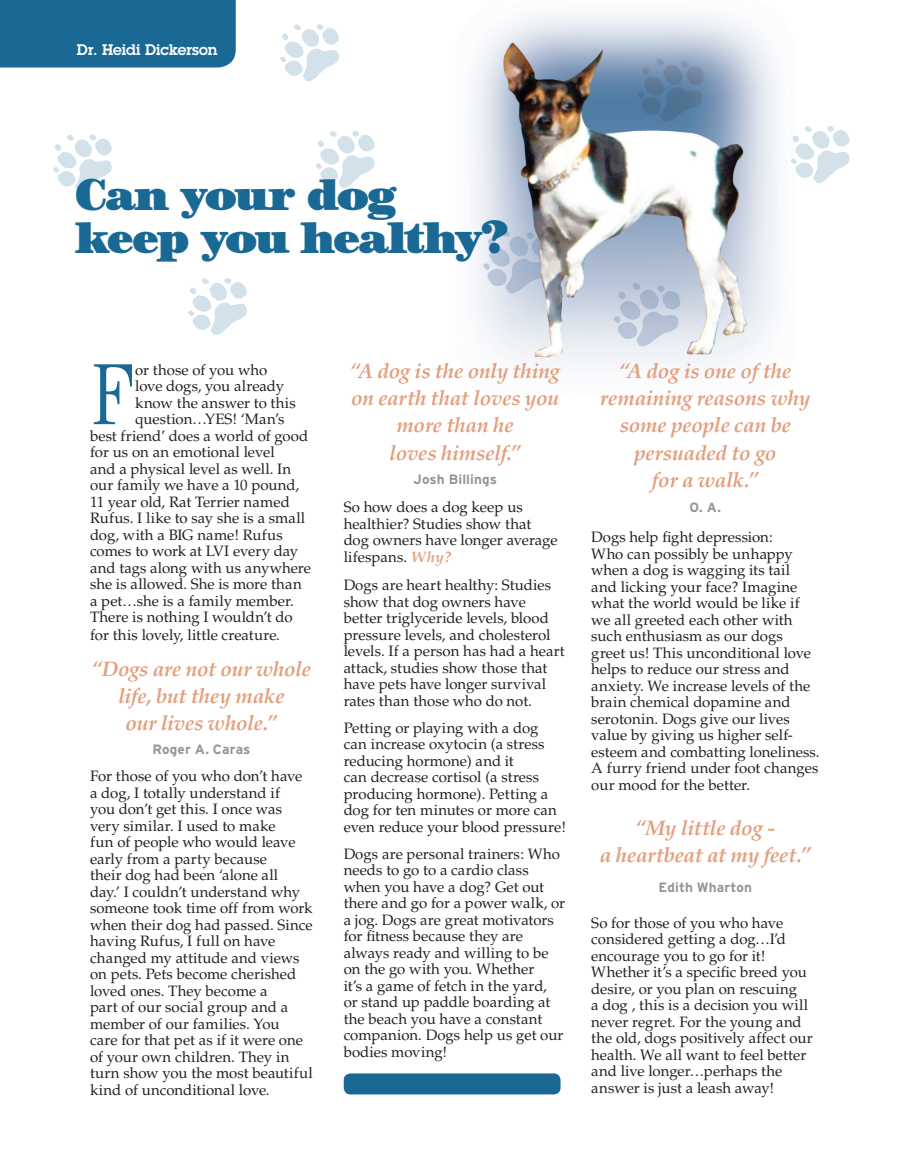
<style>
.page{position:relative;width:905px;height:1175px;background:#fff}
.page>*{position:absolute;margin:0;border:0;box-sizing:border-box;transform-origin:0 0}
.LVI_Text{font:300 condensed 87px "Century";color:#1a6994}
.LVI_Text-2{font:900 44.85px "Century";letter-spacing:-.055em;color:#1a6994}
.LVI_Text-3{font:italic 700 21px/27px "Palatino";letter-spacing:-.015em;color:#e39e7d;text-align:center}
.LVI_Text-4{font:15px/16.5px "Palatino";color:#231f20}
.LVI_Text-5{font:600 15px "Lubalin Graph";letter-spacing:-.005em;color:#fff}
.LVI_Text-6{font:700 13.5px "Interstate";letter-spacing:.005em;color:#939598}
.s1{font-weight:700;font-style:italic;color:#e39e7d}
</style>
<div class="page">
<img style="left:472px;top:13px;width:378px;height:357px">
<div style="left:0;top:0;width:236px;height:68px;background:#1a6994"></div>
<div style="left:344px;top:1073px;width:216px;height:21px;background:#1a6994;border-radius:7px"></div>
<svg style="left:316px;top:131px;width:59px;height:57px"></svg>
<svg style="left:53px;top:135px;width:59px;height:57px"></svg>
<svg style="left:188px;top:278px;width:59px;height:57px"></svg>
<svg style="left:790px;top:126px;width:59px;height:57px"></svg>
<svg style="left:280px;top:24px;width:59px;height:57px"></svg>
<p class="LVI_Text-5" style="left:77px;top:39px;width:142px">Dr. Heidi Dickerson</p>
<p class="LVI_Text-2" style="left:75px;top:167px;width:323px">Can your dog</p>
<p class="LVI_Text-2" style="left:75px;top:211px;width:434px">keep you healthy?</p>
<p class="LVI_Text" style="left:90px;top:344px;width:47px">F</p>
<p class="LVI_Text-4" style="left:135px;top:361px;width:133px">or those of you who</p>
<p class="LVI_Text-4" style="left:135px;top:378px;width:150px">love dogs, you already</p>
<p class="LVI_Text-4" style="left:135px;top:394px;width:162px">know the answer to this</p>
<p class="LVI_Text-4" style="left:135px;top:411px;width:151px">question…YES! ‘Man’s</p>
<p class="LVI_Text-4" style="left:90px;top:427px;width:220px">best friend’ does a world of good</p>
<p class="LVI_Text-4" style="left:90px;top:444px;width:186px">for us on an emotional level</p>
<p class="LVI_Text-4" style="left:90px;top:460px;width:203px">and a physical level as well. In</p>
<p class="LVI_Text-4" style="left:90px;top:477px;width:211px">our family we have a 10 pound,</p>
<p class="LVI_Text-4" style="left:90px;top:493px;width:201px">11 year old, Rat Terrier named</p>
<p class="LVI_Text-4" style="left:90px;top:510px;width:217px">Rufus. I like to say she is a small</p>
<p class="LVI_Text-4" style="left:90px;top:526px;width:194px">dog, with a BIG name! Rufus</p>
<p class="LVI_Text-4" style="left:90px;top:543px;width:210px">comes to work at LVI every day</p>
<p class="LVI_Text-4" style="left:90px;top:559px;width:222px">and tags along with us anywhere</p>
<p class="LVI_Text-4" style="left:90px;top:576px;width:213px">she is allowed. She is more than</p>
<p class="LVI_Text-4" style="left:90px;top:592px;width:205px">a pet…she is a family member.</p>
<p class="LVI_Text-4" style="left:90px;top:609px;width:204px">There is nothing I wouldn’t do</p>
<p class="LVI_Text-4" style="left:90px;top:627px;width:191px">for this lovely, little creature.</p>
<p class="LVI_Text-3" style="left:92px;top:656px;width:221px">“Dogs are not our whole life, but they make<br>our lives whole.”</p>
<p class="LVI_Text-6" style="left:152px;top:742px;width:99px">Roger A. Caras</p>
<p class="LVI_Text-4" style="left:90px;top:768px;width:224px">For those of you who don’t have a dog, I totally understand if<br>you don’t get this. I once was very similar. I used to make<br>fun of people who would leave early from a party because<br>their dog had been ‘alone all<br>day.’ I couldn’t understand why someone took time off from work when their dog had passed. Since having Rufus, I full on have changed my attitude and views on pets. Pets become cherished loved ones. They become a<br>part of our social group and a member of our families. You<br>care for that pet as if it were one of your own children. They in turn show you the most beautiful kind of unconditional love.</p>
<p class="LVI_Text-3" style="left:350px;top:358px;width:211px">“A dog is the only thing on earth that loves you more than he<br>loves himself.”</p>
<p class="LVI_Text-6" style="left:413px;top:471px;width:85px">Josh Billings</p>
<p class="LVI_Text-4" style="left:344px;top:499px;width:215px">So how does a dog keep us healthier? Studies show that dog owners have longer average lifespans. <span class="s1">Why?</span></p>
<p class="LVI_Text-4" style="left:344px;top:577px;width:223px">Dogs are heart healthy: Studies show that dog owners have better triglyceride levels, blood pressure levels, and cholesterol levels. If a person has had a heart attack, studies show those that have pets have longer survival rates than those who do not.</p>
<p class="LVI_Text-4" style="left:344px;top:719px;width:224px">Petting or playing with a dog<br>can increase oxytocin (a stress reducing hormone) and it<br>can decrease cortisol (a stress producing hormone). Petting a dog for ten minutes or more can even reduce your blood pressure!</p>
<p class="LVI_Text-4" style="left:344px;top:845px;width:223px">Dogs are personal trainers: Who needs to go to a cardio class when you have a dog? Get out there and go for a power walk, or a jog. Dogs are great motivators for fitness because they are always ready and willing to be on the go with you. Whether<br>it’s a game of fetch in the yard,<br>or stand up paddle boarding at the beach you have a constant companion. Dogs help us get our bodies moving!</p>
<p class="LVI_Text-3" style="left:600px;top:358px;width:212px">“A dog is one of the remaining reasons why some people can be persuaded to go</p>
<p class="LVI_Text-3" style="left:652px;top:466px;width:108px">for a walk.”</p>
<p class="LVI_Text-6" style="left:689px;top:500px;width:33px">O. A.</p>
<p class="LVI_Text-4" style="left:591px;top:529px;width:230px">Dogs help fight depression:<br>Who can possibly be unhappy when a dog is wagging its tail and licking your face? Imagine what the world would be like if we all greeted each other with such enthusiasm as our dogs greet us! This unconditional love helps to reduce our stress and anxiety. We increase levels of the brain chemical dopamine and serotonin. Dogs give our lives value by giving us higher self&shy;esteem and combatting loneliness.<br>A furry friend under foot changes our mood for the better.</p>
<p class="LVI_Text-3" style="left:599px;top:814px;width:213px">“My little dog -<br>a heartbeat at my feet.”</p>
<p class="LVI_Text-6" style="left:658px;top:879px;width:95px">Edith Wharton</p>
<p class="LVI_Text-4" style="left:591px;top:914px;width:223px">So for those of you who have considered getting a dog…I’d encourage you to go for it!<br>Whether it’s a specific breed you desire, or you plan on rescuing<br>a dog , this is a decision you will never regret. For the young and the old, dogs positively affect our health. We all want to feel better and live longer…perhaps the answer is just a leash away!</p>
</div>
